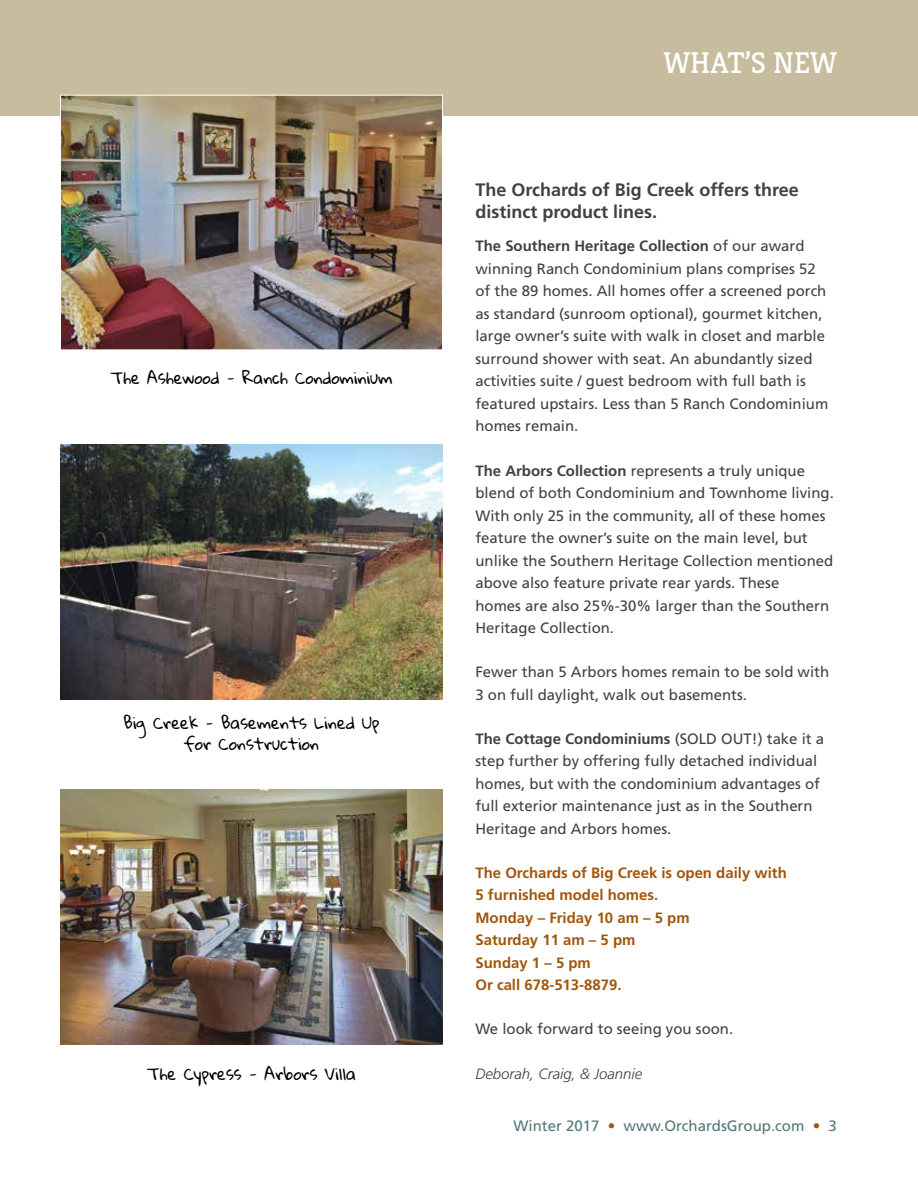
<style>
.page{position:relative;width:918px;height:1188px;background:#fff}
.page>*{position:absolute;margin:0;border:0;box-sizing:border-box;transform-origin:0 0}
.t1{font:30px "Kreon";color:#fff}
.t2{font:700 18px/22.5px "Frutiger";color:#414042}
.t3{font:16.2px/21px "Gloria Hallelujah";color:#000;text-align:center}
.t4{font:15px/22.5px "Frutiger";color:#414042}
.t5{font:700 15px/22.5px "Frutiger";color:#a2550b}
.t6{font:15px "Frutiger";color:#547778}
.t7{font:italic 300 15px "Frutiger";color:#414042}
.s1{font-weight:700}
.s2{color:#a2550b}
</style>
<div class="page">
<div style="left:0;top:0;width:918px;height:116px;background:#c8bc9e"></div>
<img style="left:60px;top:445px;width:382px;height:254px">
<img style="left:60px;top:790px;width:382px;height:254px">
<img style="left:62px;top:97px;width:379px;height:251px">
<div style="left:60px;top:95px;width:383px;height:255px;border:1px solid #fff"></div>
<p class="t3" style="left:110px;top:368px;width:283px">The Ashewood - Ranch Condominium</p>
<p class="t3" style="left:123px;top:713px;width:258px">Big Creek - Basements Lined Up for Construction</p>
<h1 class="t1" style="left:663px;top:45px;width:175px">WHAT’S NEW</h1>
<p class="t2" style="left:475px;top:178px;width:325px">The Orchards of Big Creek offers three distinct product lines.</p>
<p class="t4" style="left:475px;top:235px;width:354px"><span class="s1">The Southern Heritage Collection</span> of our award winning Ranch Condominium plans comprises 52 of the 89 homes. All homes offer a screened porch as standard (sunroom optional), gourmet kitchen, large owner’s suite with walk in closet and marble surround shower with seat. An abundantly sized activities suite / guest bedroom with full bath is featured upstairs. Less than 5 Ranch Condominium homes remain.</p>
<p class="t4" style="left:475px;top:459px;width:360px"><span class="s1">The Arbors Collection</span> represents a truly unique blend of both Condominium and Townhome living.<br>With only 25 in the community, all of these homes feature the owner’s suite on the main level, but unlike the Southern Heritage Collection mentioned above also feature private rear yards. These<br>homes are also 25%-30% larger than the Southern Heritage Collection.</p>
<p class="t4" style="left:475px;top:661px;width:355px">Fewer than 5 Arbors homes remain to be sold with<br>3 on full daylight, walk out basements.</p>
<p class="t4" style="left:475px;top:727px;width:350px"><span class="s1">The Cottage Condominiums</span> (SOLD OUT!) take it a step further by offering fully detached individual homes, but with the condominium advantages of full exterior maintenance just as in the Southern Heritage and Arbors homes.</p>
<p class="t5" style="left:475px;top:861px;width:313px">The Orchards of Big Creek is open daily with<br>5 furnished model homes.<br>Monday – Friday 10 am – 5 pm<br>Saturday 11 am – 5 pm<br>Sunday 1 – 5 pm<br>Or call 678-513-8879.</p>
<p class="t4" style="left:475px;top:1018px;width:259px">We look forward to seeing you soon.</p>
<p class="t3" style="left:147px;top:1064px;width:211px">The Cypress - Arbors Villa</p>
<p class="t7" style="left:475px;top:1065px;width:168px">Deborah, Craig, &amp; Joannie</p>
<p class="t6" style="left:514px;top:1117px;width:325px">Winter 2017 <span class="s2">•</span> www.OrchardsGroup.com <span class="s2">•</span> 3</p>
</div>
